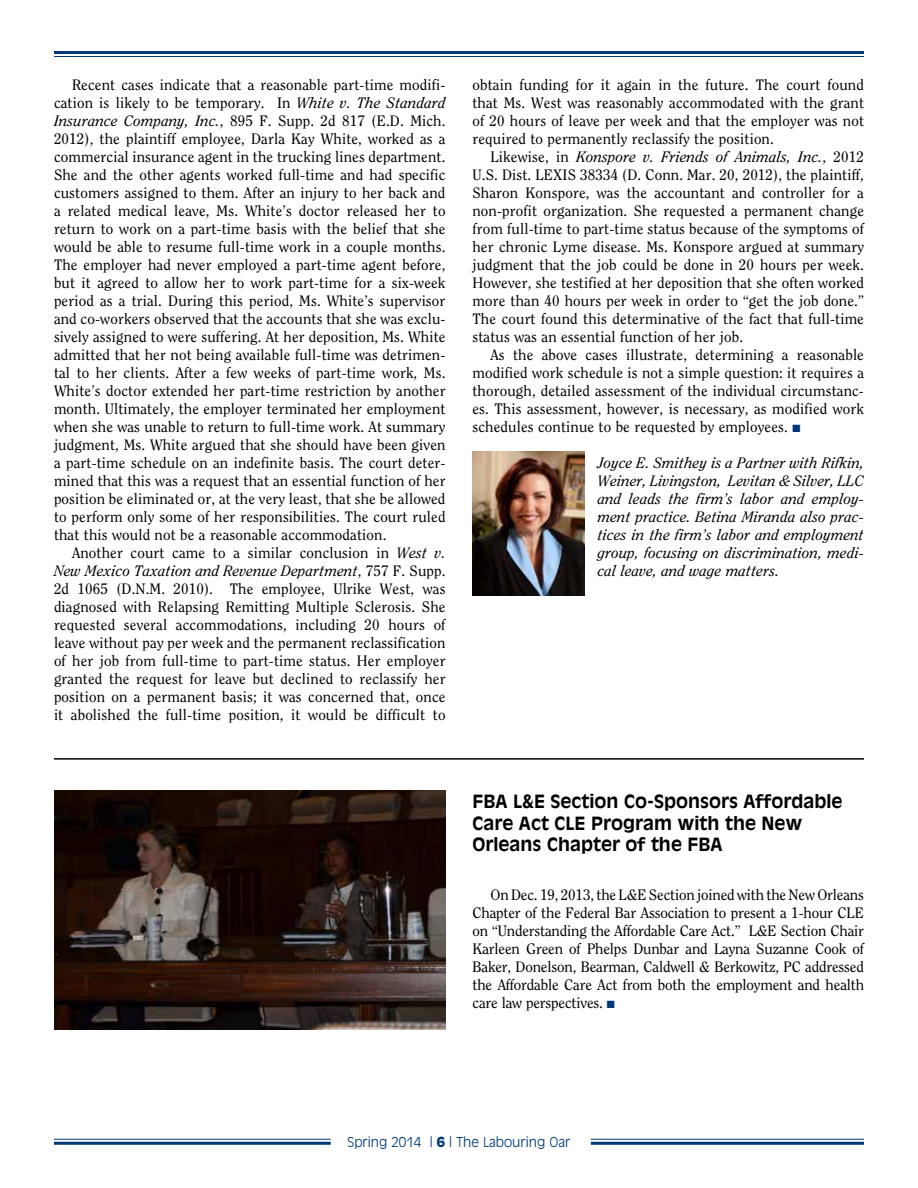
<style>
.page{position:relative;width:918px;height:1188px;background:#fff}
.page>*{position:absolute;margin:0;border:0;box-sizing:border-box;transform-origin:0 0}
.t1{font:700 18px/21.6px "Antique Olive";color:#000}
.t2{font:15px/18px "Clearface";letter-spacing:.01em;color:#000;text-align:justify}
.t3{font:italic 15px/18px "Clearface";letter-spacing:.01em;color:#000;text-align:justify}
.t4{font:300 13.5px "Antique Olive";color:#003976}
.s1{font-style:italic}
.s2{color:#003976}
.s3{font-weight:900}
</style>
<div class="page">
<hr style="left:54px;top:51px;width:810px;height:3px;background:#003976">
<hr style="left:54px;top:56px;width:810px;height:1px;background:#003976">
<hr style="left:54px;top:1139px;width:277px;height:1px;background:#003976">
<hr style="left:54px;top:1142px;width:277px;height:3px;background:#003976">
<hr style="left:591px;top:1139px;width:273px;height:1px;background:#003976">
<hr style="left:591px;top:1142px;width:273px;height:3px;background:#003976">
<img style="left:472px;top:451px;width:112px;height:145px">
<img style="left:54px;top:790px;width:392px;height:240px">
<hr style="left:54px;top:758px;width:810px;height:2px;background:#000">
<p class="t2" style="left:54px;top:76px;width:393px;text-indent:18px">Recent cases indicate that a reasonable part-time modifi&shy;cation is likely to be temporary. In <span class="s1">White v. The Standard Insurance Company, Inc.</span>, 895 F. Supp. 2d 817 (E.D. Mich.<br>2012), the plaintiff employee, Darla Kay White, worked as a commercial insurance agent in the trucking lines department.<br>She and the other agents worked full-time and had specific customers assigned to them. After an injury to her back and a related medical leave, Ms. White’s doctor released her to return to work on a part-time basis with the belief that she would be able to resume full-time work in a couple months.<br>The employer had never employed a part-time agent before, but it agreed to allow her to work part-time for a six-week period as a trial. During this period, Ms. White’s supervisor and co-workers observed that the accounts that she was exclu&shy;sively assigned to were suffering. At her deposition, Ms. White admitted that her not being available full-time was detrimen&shy;tal to her clients. After a few weeks of part-time work, Ms.<br>White’s doctor extended her part-time restriction by another month. Ultimately, the employer terminated her employment when she was unable to return to full-time work. At summary judgment, Ms. White argued that she should have been given a part-time schedule on an indefinite basis. The court deter&shy;mined that this was a request that an essential function of her position be eliminated or, at the very least, that she be allowed to perform only some of her responsibilities. The court ruled that this would not be a reasonable accommodation.</p>
<p class="t2" style="left:54px;top:544px;width:393px;text-indent:18px">Another court came to a similar conclusion in <span class="s1">West v.<br>New Mexico Taxation and Revenue Department</span>, 757 F. Supp.<br>2d 1065 (D.N.M. 2010). The employee, Ulrike West, was diagnosed with Relapsing Remitting Multiple Sclerosis. She requested several accommodations, including 20 hours of leave without pay per week and the permanent reclassification of her job from full-time to part-time status. Her employer granted the request for leave but declined to reclassify her position on a permanent basis; it was concerned that, once it abolished the full-time position, it would be difficult to</p>
<p class="t2" style="left:473px;top:76px;width:393px">obtain funding for it again in the future. The court found that Ms. West was reasonably accommodated with the grant of 20 hours of leave per week and that the employer was not required to permanently reclassify the position.</p>
<p class="t2" style="left:473px;top:148px;width:393px;text-indent:18px">Likewise, in <span class="s1">Konspore v. Friends of Animals, Inc.</span>, 2012<br>U.S. Dist. LEXIS 38334 (D. Conn. Mar. 20, 2012), the plaintiff, Sharon Konspore, was the accountant and controller for a non-profit organization. She requested a permanent change from full-time to part-time status because of the symptoms of her chronic Lyme disease. Ms. Konspore argued at summary judgment that the job could be done in 20 hours per week.<br>However, she testified at her deposition that she often worked more than 40 hours per week in order to “get the job done.” The court found this determinative of the fact that full-time status was an essential function of her job.</p>
<p class="t2" style="left:473px;top:346px;width:393px;text-indent:18px">As the above cases illustrate, determining a reasonable modified work schedule is not a simple question: it requires a thorough, detailed assessment of the individual circumstanc&shy;es. This assessment, however, is necessary, as modified work schedules continue to be requested by employees. <span class="s2">■</span></p>
<p class="t3" style="left:598px;top:454px;width:268px">Joyce E. Smithey is a Partner with Rifkin, Weiner, Livingston, Levitan &amp; Silver, LLC and leads the firm’s labor and employ&shy;ment practice. Betina Miranda also prac&shy;tices in the firm’s labor and employment group, focusing on discrimination, medi&shy;cal leave, and wage matters.</p>
<p class="t1" style="left:472px;top:790px;width:372px">FBA L&amp;E Section Co-Sponsors Affordable<br>Care Act CLE Program with the New<br>Orleans Chapter of the FBA</p>
<p class="t2" style="left:473px;top:886px;width:393px;text-indent:18px">On Dec. 19, 2013, the L&amp;E Section joined with the New Orleans Chapter of the Federal Bar Association to present a 1-hour CLE on “Understanding the Affordable Care Act.” L&amp;E Section Chair Karleen Green of Phelps Dunbar and Layna Suzanne Cook of Baker, Donelson, Bearman, Caldwell &amp; Berkowitz, PC addressed the Affordable Care Act from both the employment and health care law perspectives. <span class="s2">■</span></p>
<p class="t4" style="left:348px;top:1134px;width:224px">Spring 2014 | <span class="s3">6</span> | The Labouring Oar</p>
</div>
